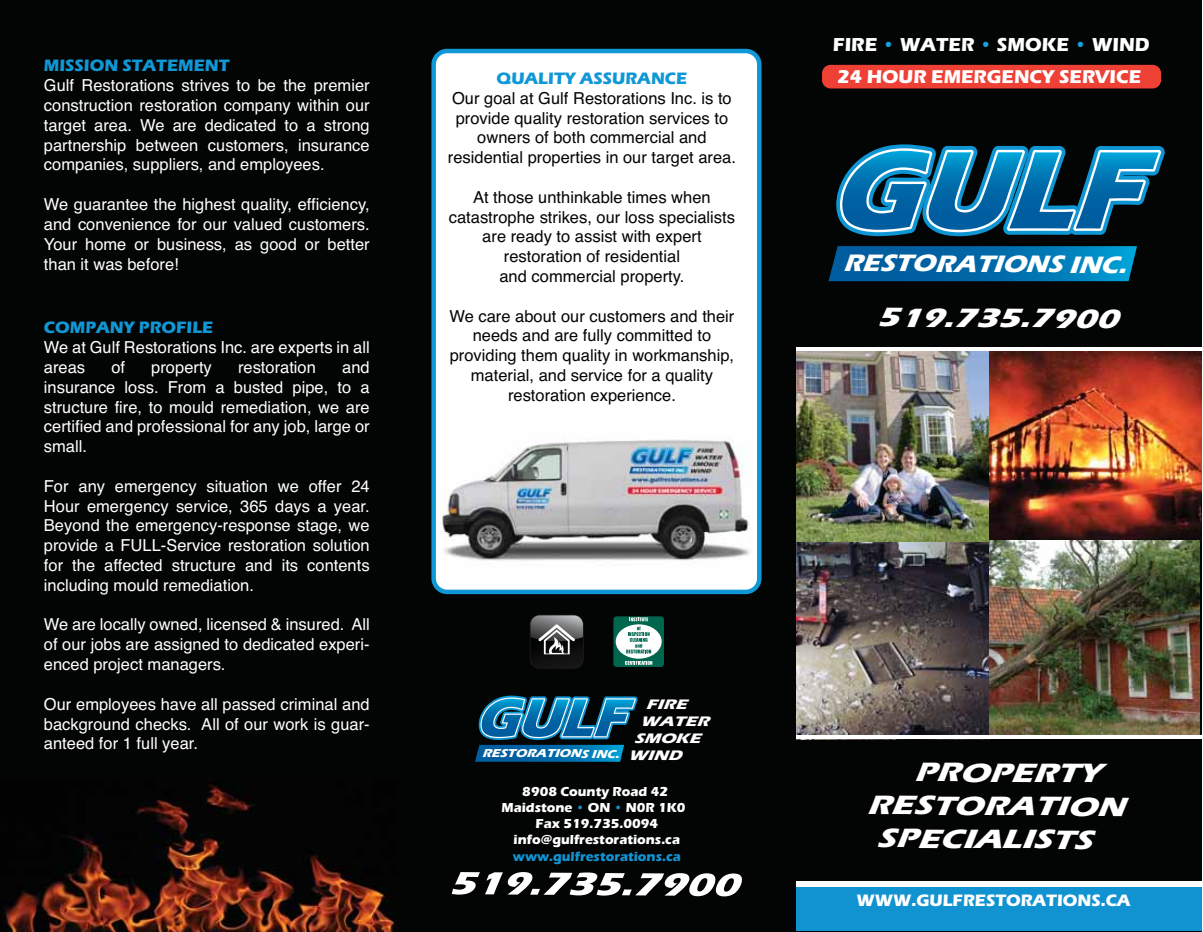
<style>
.page{position:relative;width:1203px;height:932px;background:#fff}
.page>*{position:absolute;margin:0;border:0;box-sizing:border-box;transform-origin:0 0}
.t1{font:italic 700 27.6px "Eras ITC";color:#fff;scale:1.23 1}
.t2{font:italic 700 24.75px "Eras ITC";color:#fff;scale:1.09 1}
.t3{font:700 19.5px "Eras ITC";color:#fff}
.t4{font:700 19.2px "Eras ITC";color:#fff}
.t5{font:700 17.1px "Eras ITC";color:#1097d5}
.t6{font:700 17.1px "Eras ITC";color:#fff}
.t7{font:16.5px/19.8px "Helvetica";color:#fff;text-align:justify}
.t8{font:16.5px/19.8px "Helvetica";color:#030404;text-align:center}
.t9{font:italic 700 14.4px "Eras ITC";color:#fff;scale:1.23 1}
.t10{font:700 13.5px/16.2px "Eras ITC";color:#fff;text-align:center}
.t11{font:700 13.5px "Eras ITC";color:#1293d1}
.t12{font:italic 700 12px "Eras ITC";color:#fff;scale:1.09 1}
.s1{font-size:14.4px}
.s2{color:#1293d1}
.s3{color:#16a2dd}
</style>
<div class="page">
<div style="left:0;top:0;width:1202px;height:932px;background:#030404"></div>
<div style="left:796px;top:885px;width:405px;height:46px;background:#1293d1"></div>
<svg style="left:828px;top:246px;width:309px;height:35px;background:#006ca8"></svg>
<svg style="left:836px;top:144px;width:329px;height:92px"></svg>
<div style="left:822px;top:65px;width:339px;height:23px;background:#ef4035;border-radius:9px"></div>
<img style="left:796px;top:351px;width:193px;height:384px">
<img style="left:989px;top:351px;width:212px;height:191px">
<img style="left:989px;top:541px;width:210px;height:194px">
<hr style="left:796px;top:347px;width:407px;height:4px;background:#fff">
<hr style="left:796px;top:735px;width:407px;height:4px;background:#fff">
<div style="left:796px;top:881px;width:406px;height:5px;background:#fff"></div>
<svg style="left:452px;top:872px;width:290px;height:24px"></svg>
<svg style="left:475px;top:695px;width:163px;height:66px"></svg>
<div style="left:530px;top:615px;width:53px;height:53px;background:#131212;border-radius:9px"></div>
<svg style="left:530px;top:615px;width:53px;height:39px"></svg>
<div style="left:613px;top:616px;width:51px;height:51px;background:#00674e;border-radius:3px"></div>
<svg style="left:625px;top:661px;width:27px;height:4px"></svg>
<div style="left:615px;top:624px;width:46px;height:34px;background:#fff;border-radius:50%"></div>
<svg style="left:626px;top:617px;width:25px;height:36px"></svg>
<img style="left:4px;top:780px;width:392px;height:151px">
<div style="left:434px;top:51px;width:325px;height:541px;background:#fff;border-radius:14px"></div>
<div style="left:431px;top:49px;width:330px;height:545px;border:4px solid #1097d5;border-radius:14px"></div>
<img style="left:440px;top:440px;width:311px;height:121px">
<p class="t5" style="left:44px;top:60px;width:187px">MISSION STATEMENT</p>
<p class="t7" style="left:44px;top:77px;width:327px">Gulf Restorations strives to be the premier construction restoration company within our target area. We are dedicated to a strong partnership between customers, insurance companies, suppliers, and employees.</p>
<p class="t7" style="left:44px;top:196px;width:327px">We guarantee the highest quality, efficiency, and convenience for our valued customers.<br>Your home or business, as good or better than it was before!</p>
<p class="t5" style="left:44px;top:322px;width:171px">COMPANY PROFILE</p>
<p class="t7" style="left:44px;top:339px;width:327px">We at Gulf Restorations Inc. are experts in all areas</p>
<p class="t7" style="left:111px;top:359px;width:15px">of</p>
<p class="t7" style="left:151px;top:359px;width:62px">property</p>
<p class="t7" style="left:238px;top:359px;width:79px">restoration</p>
<p class="t7" style="left:44px;top:359px;width:327px;text-indent:298px">and insurance loss. From a busted pipe, to a structure fire, to mould remediation, we are certified and professional for any job, large or small.</p>
<p class="t7" style="left:44px;top:478px;width:327px">For any emergency situation we offer 24<br>Hour emergency service, 365 days a year.<br>Beyond the emergency-response stage, we provide a FULL-Service restoration solution for the affected structure and its contents including mould remediation.</p>
<p class="t7" style="left:44px;top:616px;width:327px">We are locally owned, licensed &amp; insured. All of our jobs are assigned to dedicated experi&shy;enced project managers.</p>
<p class="t7" style="left:44px;top:695px;width:327px">Our employees have all passed criminal and background checks. All of our work is guar&shy;anteed for 1 full year.</p>
<p class="t5" style="left:496px;top:73px;width:192px">QUALITY ASSURANCE</p>
<p class="t8" style="left:448px;top:90px;width:290px">Our goal at Gulf Restorations Inc. is to provide quality restoration services to owners of both commercial and residential properties in our target area.</p>
<p class="t8" style="left:449px;top:189px;width:288px">At those unthinkable times when catastrophe strikes, our loss specialists are ready to assist with expert restoration of residential<br>and commercial property.</p>
<p class="t8" style="left:449px;top:307px;width:286px">We care about our customers and their needs and are fully committed to providing them quality in workmanship, material, and service for a quality restoration experience.</p>
<p class="t9" style="left:646px;top:699px;width:38px">FIRE</p>
<p class="t9" style="left:640px;top:716px;width:61px">WATER</p>
<p class="t9" style="left:634px;top:733px;width:59px">SMOKE</p>
<p class="t12" style="left:482px;top:749px;width:188px">RESTORATIONS INC. <span class="s1">WIND</span></p>
<p class="t10" style="left:501px;top:784px;width:186px">8908 County Road 42<br>Maidstone <span class="s2">•</span> ON <span class="s2">•</span> N0R 1K0<br>Fax 519.735.0094 info@gulfrestorations.ca</p>
<p class="t11" style="left:513px;top:851px;width:169px">www.gulfrestorations.ca</p>
<p class="t3" style="left:833px;top:38px;width:318px">FIRE <span class="s3">•</span>-WATER <span class="s3">•</span>-SMOKE <span class="s3">•</span>-WIND</p>
<p class="t4" style="left:837px;top:70px;width:305px">24 HOUR EMERGENCY SERVICE</p>
<h2 class="t2" style="left:843px;top:255px;width:267px">RESTORATIONS INC.</h2>
<h1 class="t1" style="left:877px;top:309px;width:204px">519.735.7900</h1>
<h1 class="t1" style="left:914px;top:763px;width:153px">PROPERTY</h1>
<h1 class="t1" style="left:867px;top:796px;width:218px">RESTORATION</h1>
<h1 class="t1" style="left:876px;top:829px;width:183px">SPECIALISTS</h1>
<p class="t6" style="left:856px;top:895px;width:276px">WWW.GULFRESTORATIONS.CA</p>
</div>
